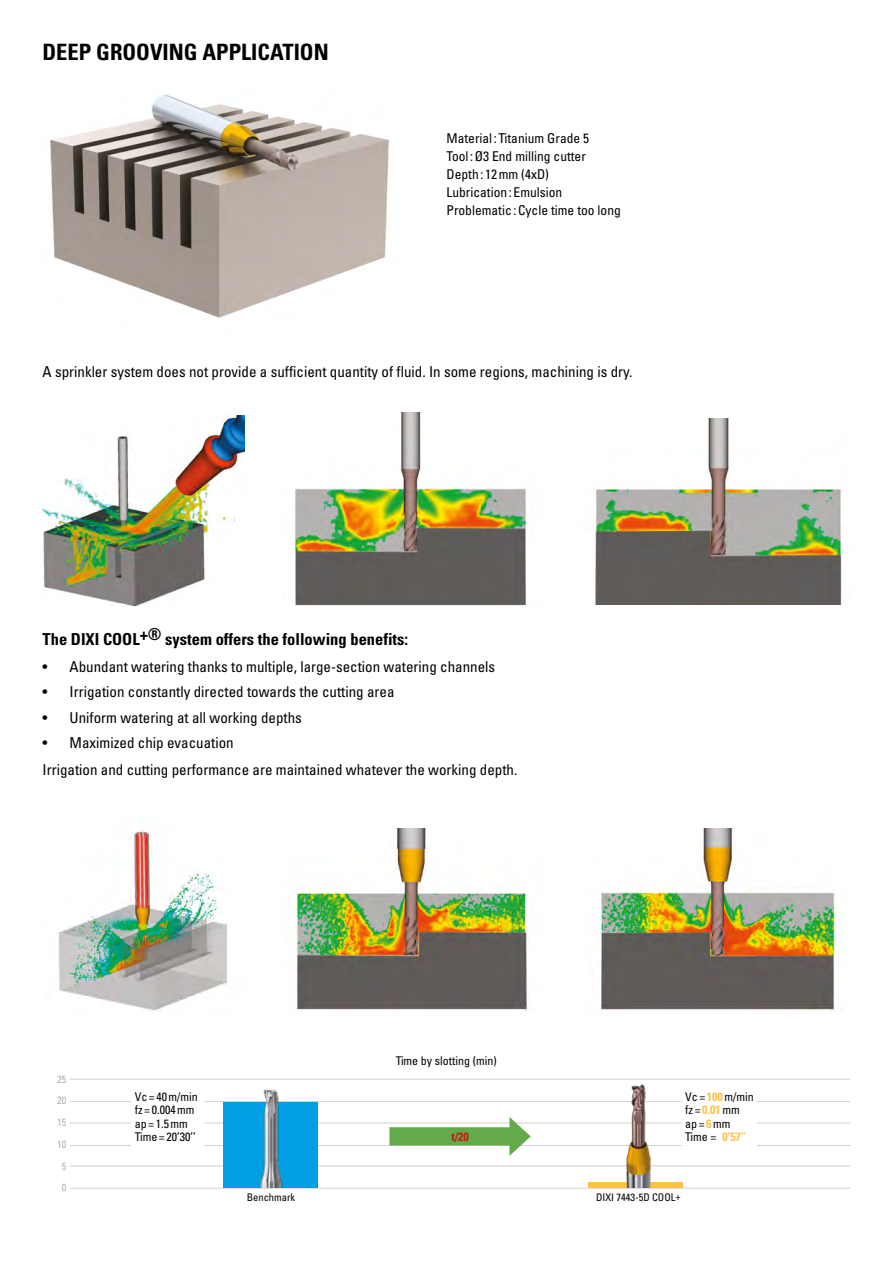
<style>
.page{position:relative;width:893px;height:1263px;background:#fff}
.page>*{position:absolute;margin:0;border:0;box-sizing:border-box;transform-origin:0 0}
.t1{font:700 condensed 22.5px "Univers";color:#000}
.t2{font:700 condensed 16.5px "Univers";color:#000}
.t3{font:condensed 15px/27px "Univers";color:#000}
.t4{font:condensed 13.5px/18px "Univers";color:#000}
.t5{font:condensed 12px/13.5px "Univers";color:#000}
.t6{font:700 condensed 12px "Univers";color:#ca1517}
.t7{font:condensed 10.5px "Univers";color:#000}
.t8{font:condensed 10.5px/21.8px "Univers";color:#b3b2b2;text-align:center}
.s1{font-weight:700;color:#fcc246}
</style>
<div class="page">
<img style="left:50px;top:94px;width:340px;height:224px">
<img style="left:43px;top:416px;width:201px;height:191px">
<img style="left:58px;top:829px;width:169px;height:182px">
<img style="left:294px;top:412px;width:233px;height:194px">
<img style="left:292px;top:829px;width:239px;height:182px">
<img style="left:595px;top:419px;width:247px;height:185px">
<img style="left:598px;top:829px;width:242px;height:182px">
<hr style="left:70px;top:1079px;width:780px;height:1px;background:#b3b2b2">
<hr style="left:70px;top:1101px;width:780px;height:1px;background:#b3b2b2">
<hr style="left:70px;top:1122px;width:780px;height:1px;background:#b3b2b2">
<hr style="left:70px;top:1145px;width:780px;height:1px;background:#b3b2b2">
<hr style="left:70px;top:1165px;width:780px;height:1px;background:#b3b2b2">
<hr style="left:70px;top:1188px;width:780px;height:1px;background:#b3b2b2">
<div style="left:588px;top:1182px;width:94px;height:6px;background:#fcc246"></div>
<div style="left:224px;top:1102px;width:94px;height:86px;background:#009fe3"></div>
<svg style="left:389px;top:1117px;width:142px;height:39px"></svg>
<img style="left:239px;top:1089px;width:64px;height:99px">
<img style="left:620px;top:1084px;width:37px;height:104px">
<div style="left:131px;top:1087px;width:73px;height:59px;background:#fff"></div>
<div style="left:682px;top:1087px;width:75px;height:59px;background:#fff"></div>
<h1 class="t1" style="left:43px;top:38px;width:288px">DEEP GROOVING APPLICATION</h1>
<p class="t4" style="left:446px;top:129px;width:176px">Material : Titanium Grade 5<br>Tool :Ø3 End milling cutter<br>Depth: 12mm (4xD)<br>Lubrication : Emulsion<br>Problematic:Cycle time too long</p>
<p class="t3" style="left:43px;top:358px;width:592px">A sprinkler system does not provide a sufficient quantity of fluid. In some regions, machining is dry.</p>
<p class="t2" style="left:43px;top:629px;width:367px">The DIXI COOL+® system offers the following benefits:</p>
<p class="t3" style="left:43px;top:652px;width:454px">• Abundant watering thanks to multiple, large-section watering channels</p>
<p class="t3" style="left:43px;top:678px;width:353px">• Irrigation constantly directed towards the cutting area</p>
<p class="t3" style="left:43px;top:703px;width:261px">• Uniform watering at all working depths</p>
<p class="t3" style="left:43px;top:729px;width:476px">• Maximized chip evacuation<br>Irrigation and cutting performance are maintained whatever the working depth.</p>
<p class="t8" style="left:57px;top:1068px;width:11px">25<br>20<br>15<br>10<br>5<br>0</p>
<p class="t5" style="left:396px;top:1053px;width:103px">Time by slotting (min)</p>
<p class="t5" style="left:135px;top:1089px;width:65px">Vc=40m/min fz=0.004mm ap=1.5mm<br>Time=20’30’’</p>
<p class="t5" style="left:685px;top:1089px;width:70px">Vc=<span class="s1">100</span>m/min fz=<span class="s1">0.01</span>mm ap=<span class="s1">6</span>mm<br>Time = <span class="s1">0’57’’</span></p>
<p class="t6" style="left:451px;top:1129px;width:19px">t/20</p>
<p class="t7" style="left:247px;top:1191px;width:50px">Benchmark</p>
<p class="t7" style="left:596px;top:1191px;width:86px">DIXI 7443-5D COOL+</p>
</div>
